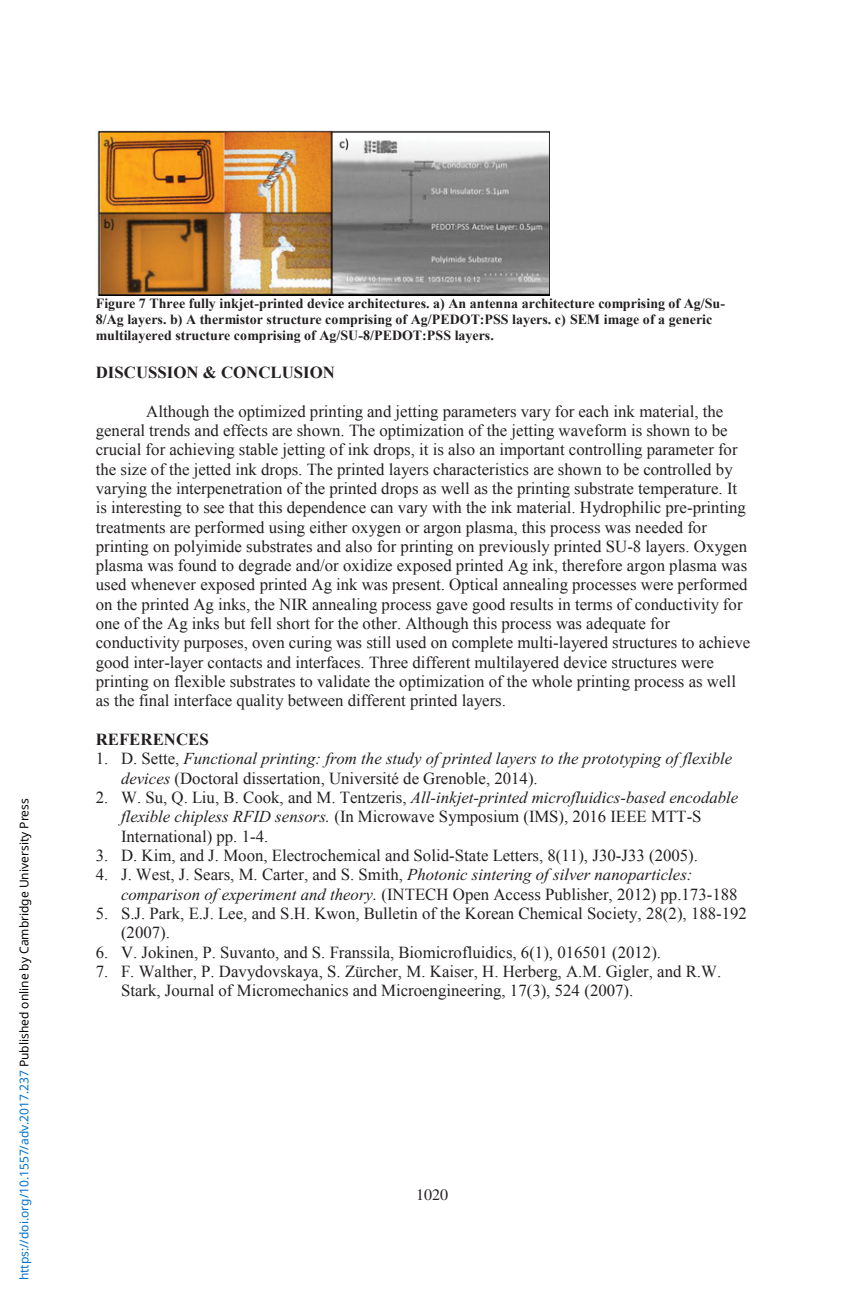
<style>
.page{position:relative;width:864px;height:1296px;background:#fff}
.page>*{position:absolute;margin:0;border:0;box-sizing:border-box;transform-origin:0 0}
.t1{font:16.8px/19.4px "Times New Roman";color:#231f20}
.t2{font:italic 16.8px/19.4px "Times New Roman";color:#231f20}
.t3{font:700 16.8px "Times New Roman";color:#231f20}
.t4{font:16px "Times";color:#231f20}
.t5{font:700 14px/16px "Times New Roman";color:#231f20}
.t6{font:12px "Noto Sans";color:#000}
.s1{color:#0172cf}
.s2{font-style:normal}
.s3{font-style:italic}
</style>
<div class="page">
<img style="left:96px;top:131px;width:453px;height:164px">
<p class="t6" style="left:16px;top:1280px;width:484px;rotate:-90deg"><span class="s1">https://doi.org/10.1557/adv.2017.237</span> Published online by Cambridge University Press</p>
<p class="t5" style="left:96px;top:295px;width:631px">Figure 7 Three fully inkjet-printed device architectures. a) An antenna architecture comprising of Ag/Su-<br>8/Ag layers. b) A thermistor structure comprising of Ag/PEDOT:PSS layers. c) SEM image of a generic multilayered structure comprising of Ag/SU-8/PEDOT:PSS layers.</p>
<p class="t3" style="left:96px;top:363px;width:241px">DISCUSSION &amp; CONCLUSION</p>
<p class="t1" style="left:96px;top:401px;width:656px;text-indent:50px">Although the optimized printing and jetting parameters vary for each ink material, the general trends and effects are shown. The optimization of the jetting waveform is shown to be crucial for achieving stable jetting of ink drops, it is also an important controlling parameter for the size of the jetted ink drops. The printed layers characteristics are shown to be controlled by varying the interpenetration of the printed drops as well as the printing substrate temperature. It is interesting to see that this dependence can vary with the ink material. Hydrophilic pre-printing treatments are performed using either oxygen or argon plasma, this process was needed for printing on polyimide substrates and also for printing on previously printed SU-8 layers. Oxygen plasma was found to degrade and/or oxidize exposed printed Ag ink, therefore argon plasma was used whenever exposed printed Ag ink was present. Optical annealing processes were performed on the printed Ag inks, the NIR annealing process gave good results in terms of conductivity for one of the Ag inks but fell short for the other. Although this process was adequate for conductivity purposes, oven curing was still used on complete multi-layered structures to achieve good inter-layer contacts and interfaces. Three different multilayered device structures were printing on flexible substrates to validate the optimization of the whole printing process as well as the final interface quality between different printed layers.</p>
<p class="t3" style="left:96px;top:730px;width:114px">REFERENCES</p>
<p class="t2" style="left:121px;top:751px;width:613px;text-indent:-25px"><span class="s2">1. D. Sette,</span> Functional printing: from the study of printed layers to the prototyping of flexible devices <span class="s2">(Doctoral dissertation, Université de Grenoble, 2014).</span></p>
<p class="t1" style="left:121px;top:788px;width:619px;text-indent:-25px">2. W. Su, Q. Liu, B. Cook, and M. Tentzeris, <span class="s3">All-inkjet-printed microfluidics-based encodable flexible chipless RFID sensors.</span> (In Microwave Symposium (IMS), 2016 IEEE MTT-S<br>International) pp. 1-4.</p>
<p class="t1" style="left:96px;top:846px;width:604px">3. D. Kim, and J. Moon, Electrochemical and Solid-State Letters, 8(11), J30-J33 (2005).</p>
<p class="t1" style="left:121px;top:865px;width:618px;text-indent:-25px">4. J. West, J. Sears, M. Carter, and S. Smith, <span class="s3">Photonic sintering of silver nanoparticles: comparison of experiment and theory.</span> (INTECH Open Access Publisher, 2012) pp.173-188</p>
<p class="t1" style="left:121px;top:904px;width:627px;text-indent:-25px">5. S.J. Park, E.J. Lee, and S.H. Kwon, Bulletin of the Korean Chemical Society, 28(2), 188-192 (2007).</p>
<p class="t1" style="left:96px;top:942px;width:567px">6. V. Jokinen, P. Suvanto, and S. Franssila, Biomicrofluidics, 6(1), 016501 (2012).</p>
<p class="t1" style="left:121px;top:962px;width:602px;text-indent:-25px">7. F. Walther, P. Davydovskaya, S. Zürcher, M. Kaiser, H. Herberg, A.M. Gigler, and R.W.<br>Stark, Journal of Micromechanics and Microengineering, 17(3), 524 (2007).</p>
<p class="t4" style="left:416px;top:1189px;width:33px">1020</p>
</div>
